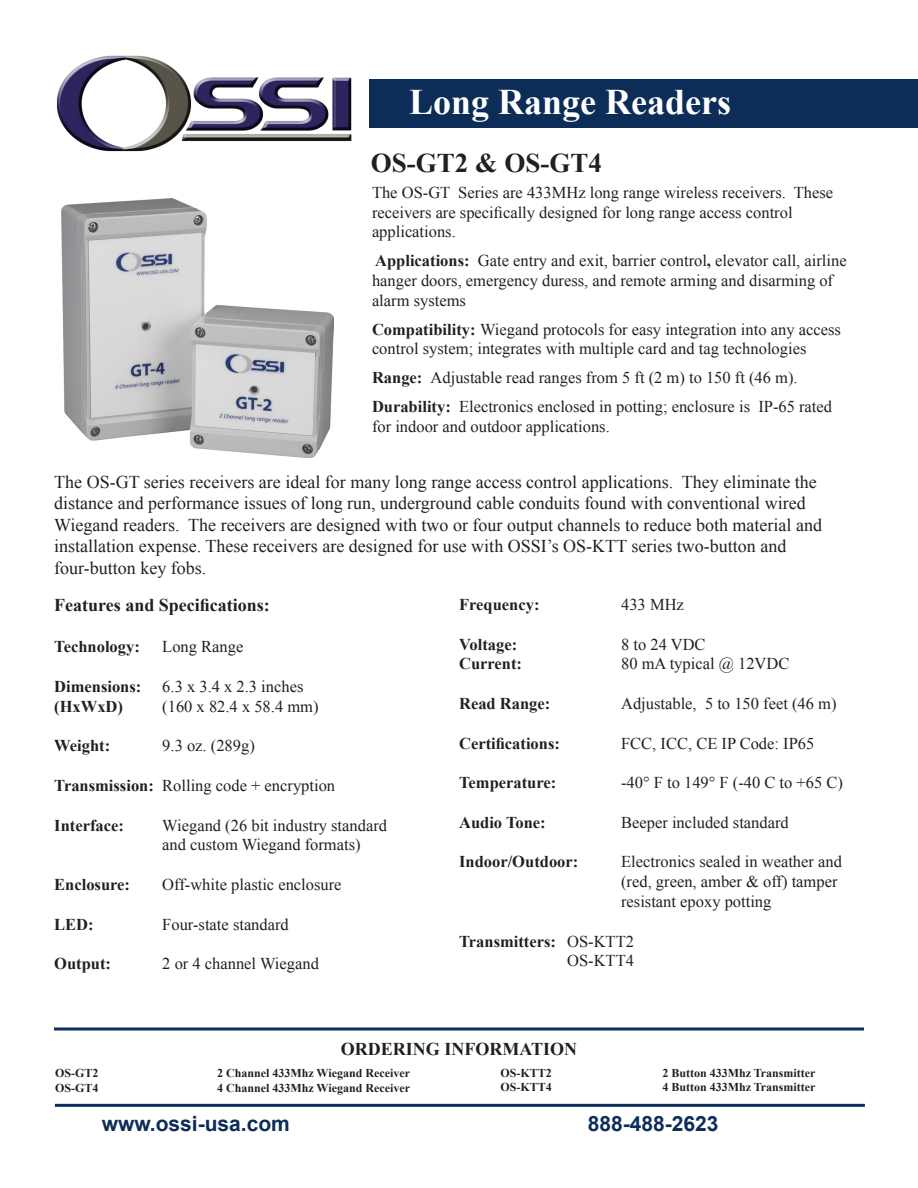
<style>
.page{position:relative;width:918px;height:1188px;background:#fff}
.page>*{position:absolute;margin:0;border:0;box-sizing:border-box;transform-origin:0 0}
.t1{font:700 36px "Times New Roman";color:#fff}
.t2{font:700 27px "Times New Roman";color:#231f20}
.t3{font:700 21px "Arial";color:#0c2d58}
.t4{font:18px/21.6px "Times New Roman";color:#231f20}
.t5{font:700 18px "Times New Roman";color:#231f20}
.t6{font:16.5px/19.8px "Times New Roman";color:#231f20}
.t7{font:700 16.5px "Times New Roman";color:#231f20}
.t8{font:700 12px "Times New Roman";color:#231f20}
.s1{font-weight:700}
.s2{font-weight:400}
</style>
<div class="page">
<div style="left:369px;top:79px;width:549px;height:49px;background:#0c2d58"></div>
<hr style="left:54px;top:1028px;width:810px;height:2px;background:#0c2d58">
<hr style="left:55px;top:1104px;width:810px;height:3px;background:#0c2d58">
<img style="left:62px;top:199px;width:272px;height:259px">
<img style="left:56px;top:55px;width:296px;height:97px">
<p class="t1" style="left:409px;top:77px;width:323px">Long Range Readers</p>
<p class="t2" style="left:371px;top:144px;width:233px">OS-GT2 &amp; OS-GT4</p>
<p class="t6" style="left:372px;top:182px;width:463px">The OS-GT Series are 433MHz long range wireless receivers. These receivers are specifically designed for long range access control applications.</p>
<p class="t6" style="left:372px;top:251px;width:476px"><span class="s1">Applications:</span> Gate entry and exit, barrier control<span class="s1">,</span> elevator call, airline hanger doors, emergency duress, and remote arming and disarming of alarm systems</p>
<p class="t6" style="left:372px;top:319px;width:470px"><span class="s1">Compatibility:</span> Wiegand protocols for easy integration into any access control system; integrates with multiple card and tag technologies</p>
<p class="t6" style="left:372px;top:368px;width:427px"><span class="s1">Range:</span> Adjustable read ranges from 5 ft (2 m) to 150 ft (46 m).</p>
<p class="t6" style="left:372px;top:396px;width:462px"><span class="s1">Durability:</span> Electronics enclosed in potting; enclosure is IP-65 rated for indoor and outdoor applications.</p>
<p class="t4" style="left:54px;top:471px;width:769px">The OS-GT series receivers are ideal for many long range access control applications. They eliminate the distance and performance issues of long run, underground cable conduits found with conventional wired<br>Wiegand readers. The receivers are designed with two or four output channels to reduce both material and</p>
<p class="t4" style="left:54px;top:535px;width:734px">installation expense. These receivers are designed for use with OSSI’s OS-KTT series two-button and four-button key fobs.</p>
<p class="t5" style="left:54px;top:593px;width:217px">Features and Specifications:</p>
<p class="t7" style="left:54px;top:635px;width:87px">Technology:</p>
<p class="t6" style="left:162px;top:637px;width:83px">Long Range</p>
<p class="t7" style="left:54px;top:675px;width:89px">Dimensions:</p>
<p class="t6" style="left:162px;top:676px;width:143px">6.3 x 3.4 x 2.3 inches</p>
<p class="t7" style="left:54px;top:695px;width:70px">(HxWxD)</p>
<p class="t6" style="left:162px;top:696px;width:158px">(160 x 82.4 x 58.4 mm)</p>
<p class="t7" style="left:54px;top:734px;width:57px">Weight:</p>
<p class="t6" style="left:162px;top:736px;width:94px">9.3 oz. (289g)</p>
<p class="t6" style="left:54px;top:775px;width:282px"><span class="s1">Transmission:</span> Rolling code + encryption</p>
<p class="t7" style="left:54px;top:814px;width:71px">Interface:</p>
<p class="t6" style="left:162px;top:815px;width:226px">Wiegand (26 bit industry standard and custom Wiegand formats)</p>
<p class="t7" style="left:54px;top:873px;width:77px">Enclosure:</p>
<p class="t6" style="left:162px;top:874px;width:181px">Off-white plastic enclosure</p>
<p class="t7" style="left:54px;top:913px;width:41px">LED:</p>
<p class="t6" style="left:162px;top:914px;width:128px">Four-state standard</p>
<p class="t7" style="left:54px;top:952px;width:58px">Output:</p>
<p class="t6" style="left:162px;top:954px;width:158px">2 or 4 channel Wiegand</p>
<p class="t7" style="left:459px;top:593px;width:82px">Frequency:</p>
<p class="t6" style="left:621px;top:594px;width:64px">433 MHz</p>
<p class="t7" style="left:459px;top:633px;width:60px">Voltage:</p>
<p class="t6" style="left:621px;top:634px;width:86px">8 to 24 VDC</p>
<p class="t7" style="left:459px;top:652px;width:64px">Current:</p>
<p class="t6" style="left:621px;top:654px;width:170px">80 mA typical @ 12VDC</p>
<p class="t7" style="left:459px;top:692px;width:93px">Read Range:</p>
<p class="t6" style="left:621px;top:693px;width:217px">Adjustable, 5 to 150 feet (46 m)</p>
<p class="t7" style="left:459px;top:732px;width:102px">Certifications:</p>
<p class="t6" style="left:621px;top:733px;width:195px">FCC, ICC, CE IP Code: IP65</p>
<p class="t7" style="left:459px;top:771px;width:99px">Temperature:</p>
<p class="t6" style="left:621px;top:772px;width:223px">-40° F to 149° F (-40 C to +65 C)</p>
<p class="t7" style="left:459px;top:811px;width:88px">Audio Tone:</p>
<p class="t6" style="left:621px;top:812px;width:169px">Beeper included standard</p>
<p class="t7" style="left:459px;top:850px;width:121px">Indoor/Outdoor:</p>
<p class="t6" style="left:621px;top:852px;width:222px">Electronics sealed in weather and (red, green, amber &amp; off) tamper resistant epoxy potting</p>
<p class="t7" style="left:459px;top:930px;width:176px">Transmitters: <span class="s2">OS-KTT2</span></p>
<p class="t6" style="left:567px;top:951px;width:68px">OS-KTT4</p>
<p class="t5" style="left:341px;top:1036px;width:238px">ORDERING INFORMATION</p>
<p class="t8" style="left:55px;top:1065px;width:45px">OS-GT2</p>
<p class="t8" style="left:217px;top:1065px;width:194px">2 Channel 433Mhz Wiegand Receiver</p>
<p class="t8" style="left:55px;top:1079px;width:45px">OS-GT4</p>
<p class="t8" style="left:217px;top:1079px;width:194px">4 Channel 433Mhz Wiegand Receiver</p>
<p class="t8" style="left:500px;top:1064px;width:53px">OS-KTT2</p>
<p class="t8" style="left:662px;top:1064px;width:155px">2 Button 433Mhz Transmitter</p>
<p class="t8" style="left:500px;top:1079px;width:53px">OS-KTT4</p>
<p class="t8" style="left:662px;top:1079px;width:155px">4 Button 433Mhz Transmitter</p>
<p class="t3" style="left:102px;top:1110px;width:190px">www.ossi-usa.com</p>
<p class="t3" style="left:588px;top:1110px;width:132px">888-488-2623</p>
</div>
